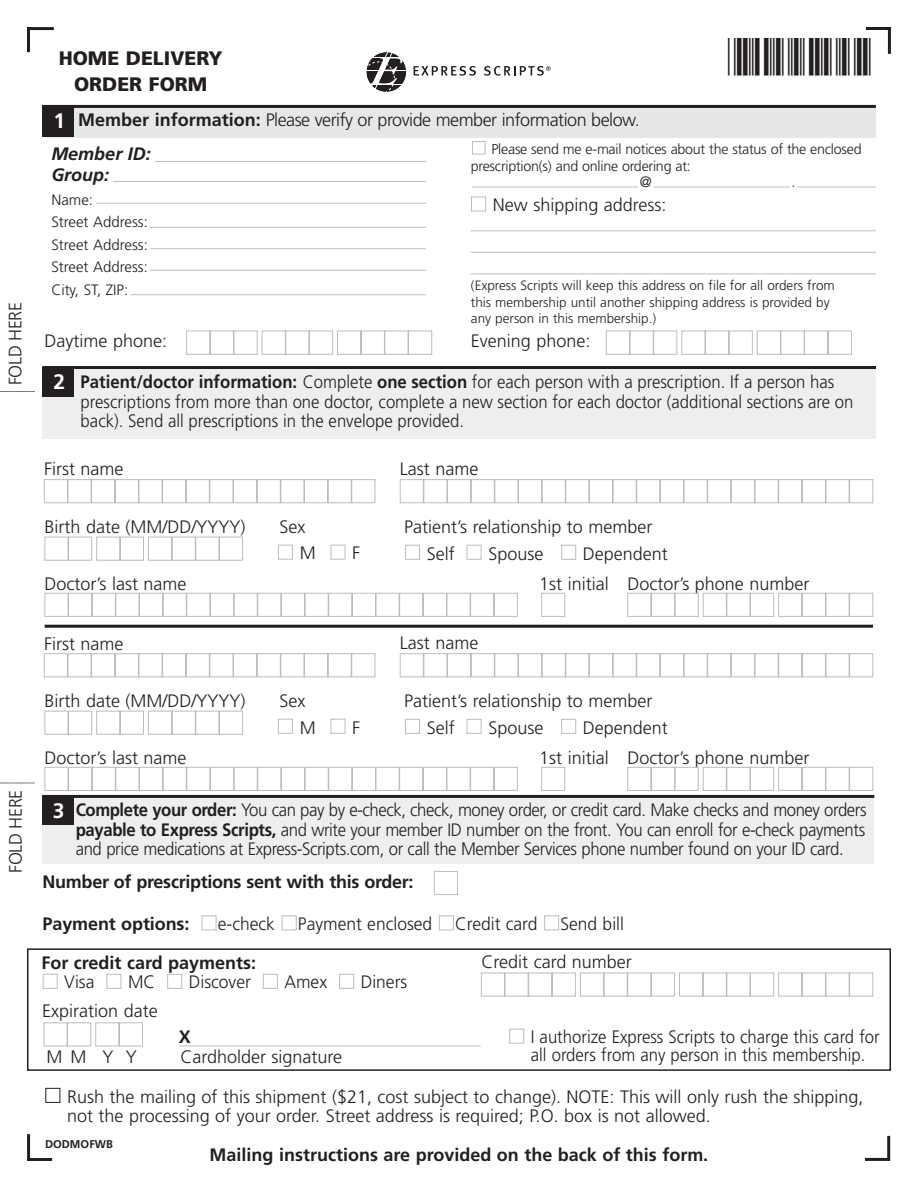
<style>
.page{position:relative;width:918px;height:1188px;background:#fff}
.page>*{position:absolute;margin:0;border:0;box-sizing:border-box;transform-origin:0 0}
.t1{font:700 21px "Frutiger";color:#fff}
.t2{font:900 19.5px/25.5px "Frutiger";color:#231f20;text-align:center}
.t3{font:300 18px/19.5px "Frutiger";color:#231f20}
.t4{font:300 18px/19.5px "Frutiger";color:#231f20;scale:.93 1}
.t5{font:700 18px "Frutiger";color:#231f20}
.t6{font:300 18px "Frutiger";letter-spacing:-.03em;color:#231f20}
.t7{font:italic 700 18px/21px "Frutiger";color:#231f20}
.t8{font:300 15px/22.5px "Frutiger";color:#231f20}
.t9{font:300 14.25px/16.5px "Frutiger";letter-spacing:-.015em;color:#231f20}
.t10{font:300 13.5px/16.5px "Frutiger";color:#231f20}
.t11{font:700 11.25px "Frutiger";color:#231f20}
.s1{font-weight:700}
</style>
<div class="page">
<div style="left:42px;top:796px;width:832px;height:68px;background:#eeeeef"></div>
<div style="left:42px;top:367px;width:834px;height:72px;background:#eeeeef"></div>
<div style="left:45px;top:106px;width:831px;height:31px;background:#e6e7e9"></div>
<hr style="left:42px;top:105px;width:834px;height:3px;background:#231f20">
<div style="left:42px;top:106px;width:32px;height:31px;background:#231f20"></div>
<div style="left:27px;top:948px;width:864px;height:123px;border:2px solid #231f20"></div>
<hr style="left:28px;top:27px;width:26px;height:3px;background:#231f20">
<hr style="left:27px;top:27px;width:3px;height:25px;background:#231f20">
<hr style="left:865px;top:1158px;width:24px;height:3px;background:#231f20">
<hr style="left:887px;top:1136px;width:3px;height:25px;background:#231f20">
<hr style="left:888px;top:28px;width:3px;height:26px;background:#231f20">
<hr style="left:866px;top:27px;width:25px;height:3px;background:#231f20">
<hr style="left:27px;top:1134px;width:3px;height:26px;background:#231f20">
<hr style="left:27px;top:1158px;width:25px;height:3px;background:#231f20">
<hr style="left:42px;top:366px;width:834px;height:3px;background:#231f20">
<div style="left:42px;top:367px;width:32px;height:29px;background:#231f20"></div>
<hr style="left:45px;top:625px;width:828px;height:3px;background:#231f20">
<svg style="left:0;top:391px;width:35px;height:1px"></svg>
<svg style="left:0;top:783px;width:35px;height:1px"></svg>
<hr style="left:42px;top:795px;width:832px;height:3px;background:#231f20">
<div style="left:42px;top:796px;width:32px;height:29px;background:#231f20"></div>
<svg style="left:44px;top:479px;width:829px;height:138px"></svg>
<svg style="left:44px;top:653px;width:829px;height:138px"></svg>
<svg style="left:439px;top:915px;width:120px;height:15px"></svg>
<svg style="left:202px;top:915px;width:95px;height:15px"></svg>
<hr style="left:179px;top:1046px;width:302px;height:1px;background:#bcbdc0">
<svg style="left:43px;top:972px;width:830px;height:74px"></svg>
<div style="left:434px;top:871px;width:24px;height:24px;border:1px solid #bcbdc0"></div>
<svg style="left:606px;top:331px;width:246px;height:24px"></svg>
<hr style="left:96px;top:203px;width:330px;height:1px;background:#bcbdc0">
<hr style="left:113px;top:181px;width:313px;height:1px;background:#bcbdc0">
<hr style="left:150px;top:227px;width:276px;height:1px;background:#bcbdc0">
<hr style="left:150px;top:248px;width:276px;height:1px;background:#bcbdc0">
<hr style="left:150px;top:270px;width:276px;height:1px;background:#bcbdc0">
<hr style="left:131px;top:294px;width:295px;height:1px;background:#bcbdc0">
<hr style="left:155px;top:161px;width:271px;height:1px;background:#bcbdc0">
<svg style="left:186px;top:331px;width:246px;height:24px"></svg>
<div style="left:46px;top:1088px;width:14px;height:15px;border:1px solid #231f20"></div>
<div style="left:472px;top:141px;width:13px;height:13px;border:1px solid #bcbdc0"></div>
<hr style="left:472px;top:187px;width:166px;height:1px;background:#bcbdc0">
<hr style="left:654px;top:187px;width:136px;height:1px;background:#bcbdc0">
<hr style="left:798px;top:187px;width:78px;height:1px;background:#bcbdc0">
<hr style="left:471px;top:252px;width:405px;height:1px;background:#bcbdc0">
<hr style="left:471px;top:231px;width:405px;height:1px;background:#bcbdc0">
<hr style="left:471px;top:274px;width:405px;height:1px;background:#bcbdc0">
<div style="left:471px;top:197px;width:15px;height:14px;border:1px solid #bcbdc0"></div>
<svg style="left:414px;top:66px;width:62px;height:10px"></svg>
<svg style="left:484px;top:66px;width:67px;height:10px"></svg>
<svg style="left:366px;top:52px;width:41px;height:40px"></svg>
<p class="t3" style="left:7px;top:385px;width:85px;rotate:-90deg">FOLD HERE</p>
<p class="t3" style="left:7px;top:873px;width:85px;rotate:-90deg">FOLD HERE</p>
<p class="t2" style="left:59px;top:47px;width:166px">HOME DELIVERY<br>ORDER FORM</p>
<p class="t1" style="left:54px;top:112px;width:13px">1</p>
<p class="t6" style="left:78px;top:113px;width:563px"><span class="s1">Member information:</span> Please verify or provide member information below.</p>
<p class="t7" style="left:51px;top:145px;width:101px">Member ID:<br>Group:</p>
<p class="t8" style="left:51px;top:189px;width:98px">Name:<br>Street Address:<br>Street Address:<br>Street Address:<br>City, ST, ZIP:</p>
<p class="t3" style="left:45px;top:333px;width:124px">Daytime phone:</p>
<p class="t9" style="left:471px;top:142px;width:392px;text-indent:21px">Please send me e-mail notices about the status of the enclosed prescription(s) and online ordering at:</p>
<p class="t8" style="left:640px;top:172px;width:13px">@</p>
<p class="t8" style="left:792px;top:172px;width:6px">.</p>
<p class="t3" style="left:493px;top:197px;width:175px">New shipping address:</p>
<p class="t10" style="left:471px;top:278px;width:365px">(Express Scripts will keep this address on file for all orders from this membership until another shipping address is provided by any person in this membership.)</p>
<p class="t3" style="left:471px;top:333px;width:121px">Evening phone:</p>
<p class="t1" style="left:54px;top:373px;width:13px">2</p>
<p class="t4" style="left:81px;top:374px;width:832px"><span class="s1">Patient/doctor information:</span> Complete <span class="s1">one section</span> for each person with a prescription. If a person has prescriptions from more than one doctor, complete a new section for each doctor (additional sections are on back). Send all prescriptions in the envelope provided.</p>
<p class="t3" style="left:44px;top:461px;width:81px">First name</p>
<p class="t3" style="left:400px;top:461px;width:80px">Last name</p>
<p class="t3" style="left:45px;top:518px;width:202px">Birth date (MM/DD/YYYY)</p>
<p class="t3" style="left:280px;top:518px;width:27px">Sex</p>
<p class="t3" style="left:404px;top:518px;width:250px">Patient’s relationship to member</p>
<p class="t3" style="left:300px;top:545px;width:18px">M</p>
<p class="t3" style="left:352px;top:545px;width:9px">F</p>
<p class="t3" style="left:427px;top:545px;width:29px">Self</p>
<p class="t3" style="left:488px;top:545px;width:57px">Spouse</p>
<p class="t3" style="left:583px;top:545px;width:87px">Dependent</p>
<p class="t3" style="left:45px;top:575px;width:143px">Doctor’s last name</p>
<p class="t3" style="left:539px;top:575px;width:272px">1st initial Doctor’s phone number</p>
<p class="t3" style="left:44px;top:635px;width:81px">First name</p>
<p class="t3" style="left:400px;top:635px;width:80px">Last name</p>
<p class="t3" style="left:45px;top:693px;width:202px">Birth date (MM/DD/YYYY)</p>
<p class="t3" style="left:280px;top:693px;width:27px">Sex</p>
<p class="t3" style="left:404px;top:693px;width:250px">Patient’s relationship to member</p>
<p class="t3" style="left:300px;top:719px;width:18px">M</p>
<p class="t3" style="left:352px;top:719px;width:9px">F</p>
<p class="t3" style="left:427px;top:719px;width:29px">Self</p>
<p class="t3" style="left:488px;top:719px;width:57px">Spouse</p>
<p class="t3" style="left:583px;top:719px;width:87px">Dependent</p>
<p class="t3" style="left:45px;top:749px;width:143px">Doctor’s last name</p>
<p class="t3" style="left:539px;top:749px;width:272px">1st initial Doctor’s phone number</p>
<p class="t1" style="left:53px;top:802px;width:13px">3</p>
<p class="t4" style="left:76px;top:801px;width:852px;text-align:justify"><span class="s1">Complete your order:</span> You can pay by e-check, check, money order, or credit card. Make checks and money orders <span class="s1">payable to Express Scripts,</span> and write your member ID number on the front. You can enroll for e-check payments and price medications at Express-Scripts.com, or call the Member Services phone number found on your ID card.</p>
<p class="t5" style="left:43px;top:874px;width:373px">Number of prescriptions sent with this order:</p>
<p class="t5" style="left:43px;top:917px;width:148px">Payment options:</p>
<p class="t3" style="left:218px;top:916px;width:59px">e-check</p>
<p class="t3" style="left:298px;top:916px;width:136px">Payment enclosed</p>
<p class="t3" style="left:455px;top:916px;width:84px">Credit card</p>
<p class="t3" style="left:560px;top:916px;width:65px">Send bill</p>
<p class="t5" style="left:41px;top:956px;width:216px">For credit card payments:</p>
<p class="t3" style="left:64px;top:973px;width:32px">Visa</p>
<p class="t3" style="left:128px;top:973px;width:29px">MC</p>
<p class="t3" style="left:189px;top:973px;width:64px">Discover</p>
<p class="t3" style="left:284px;top:973px;width:44px">Amex</p>
<p class="t3" style="left:361px;top:973px;width:48px">Diners</p>
<p class="t3" style="left:42px;top:1003px;width:117px">Expiration date</p>
<p class="t3" style="left:47px;top:1048px;width:92px">M MYY</p>
<p class="t3" style="left:180px;top:1048px;width:163px">Cardholder signature</p>
<p class="t5" style="left:179px;top:1029px;width:14px">X</p>
<p class="t3" style="left:482px;top:954px;width:152px">Credit card number</p>
<p class="t4" style="left:531px;top:1030px;width:377px;line-height:18px">I authorize Express Scripts to charge this card for all orders from any person in this membership.</p>
<p class="t3" style="left:67px;top:1088px;width:798px">Rush the mailing of this shipment ($21, cost subject to change). NOTE: This will only rush the shipping, not the processing of your order. Street address is required; P.O. box is not allowed.</p>
<p class="t11" style="left:45px;top:1140px;width:70px">DODMOFWB</p>
<p class="t5" style="left:210px;top:1148px;width:500px">Mailing instructions are provided on the back of this form.</p>
</div>
